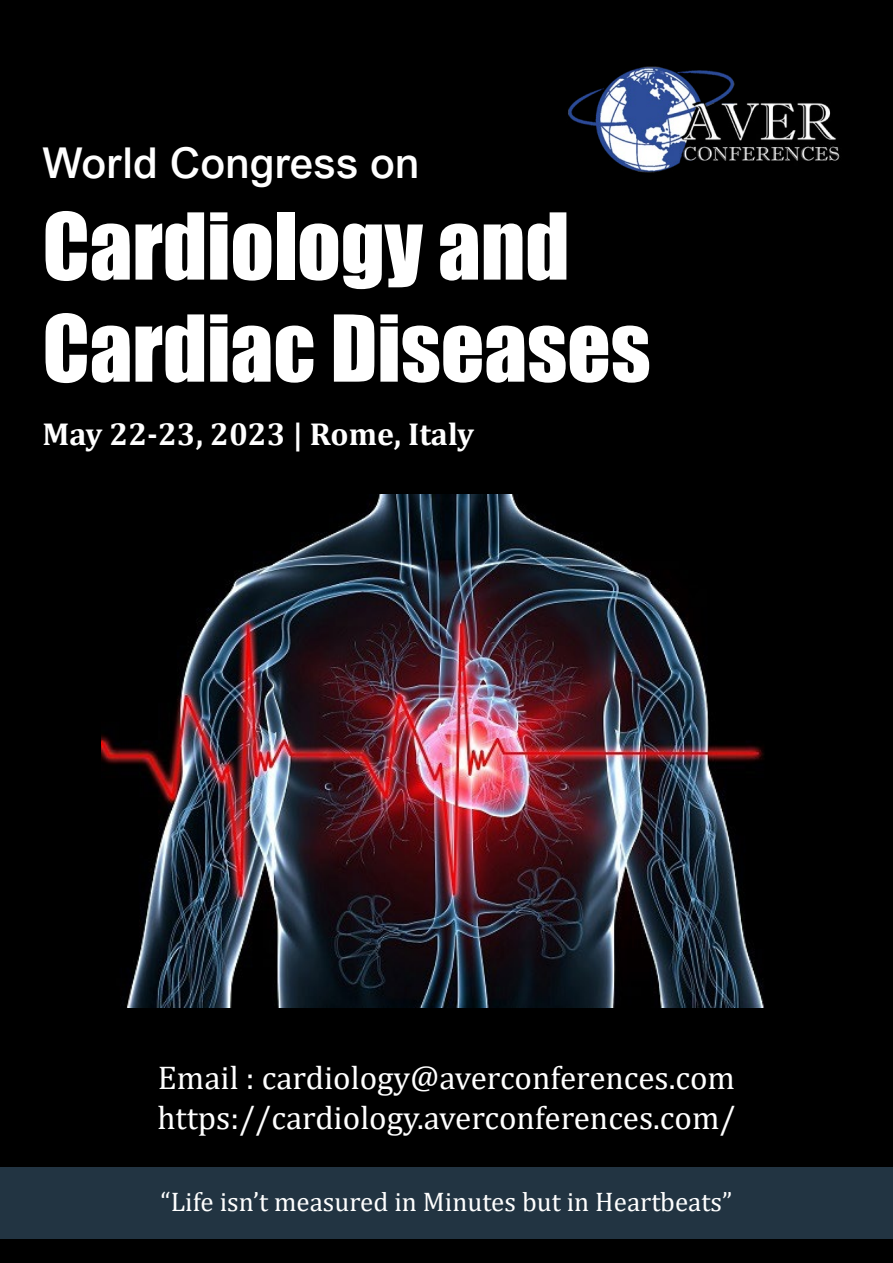
<style>
.page{position:relative;width:893px;height:1263px;background:#000}
.page>*{position:absolute;margin:0;border:0;box-sizing:border-box;transform-origin:0 0}
.t1{font:85.05px/102px "Impact";color:#fff}
.t2{font:500 42.45px "Arial";color:#fff}
.t3{font:33px/39.6px "Cambria";color:#fff}
.t4{font:700 31.95px "Cambria";color:#fff}
.t5{font:27px "Cambria";color:#fff}
</style>
<div class="page">
<img style="left:102px;top:495px;width:662px;height:513px">
<div style="left:0;top:1167px;width:893px;height:72px;background:#223442"></div>
<img style="left:568px;top:66px;width:272px;height:107px">
<p class="t2" style="left:43px;top:138px;width:379px">World Congress on</p>
<h1 class="t1" style="left:43px;top:193px;width:610px">Cardiology and<br>Cardiac Diseases</h1>
<p class="t4" style="left:43px;top:411px;width:433px">May 22-23, 2023 | Rome, Italy</p>
<p class="t3" style="left:157px;top:1058px;width:580px">Email : cardiology@averconferences.com https://cardiology.averconferences.com/</p>
<p class="t5" style="left:161px;top:1186px;width:573px">“Life isn’t measured in Minutes but in Heartbeats”</p>
</div>
